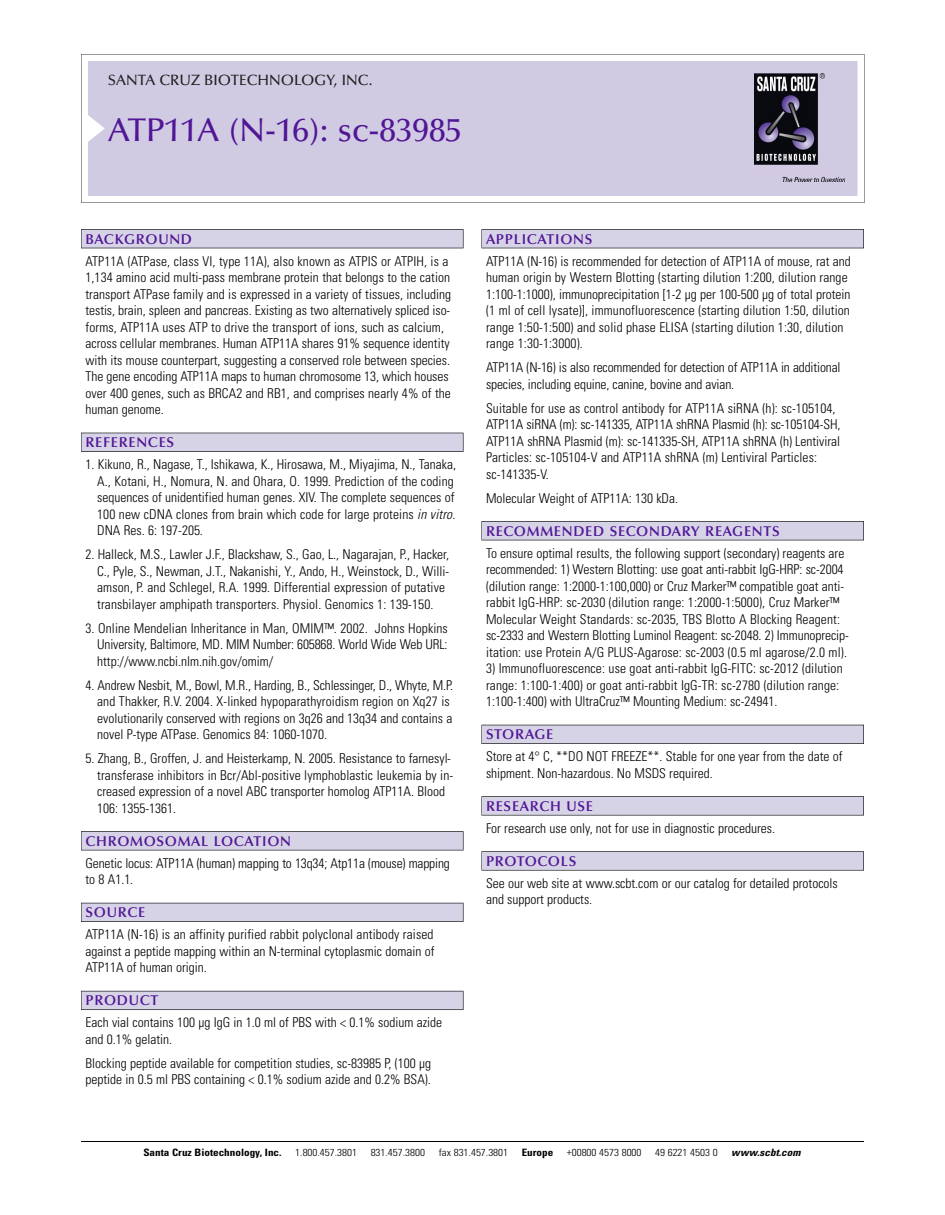
<style>
.page{position:relative;width:945px;height:1215px;background:#fff}
.page>*{position:absolute;margin:0;border:0;box-sizing:border-box;transform-origin:0 0}
.t1{font:500 33px "Optima";color:#511695}
.t2{font:500 15px "Optima";color:#231f20}
.t3{font:600 14.25px "Optima";letter-spacing:.05em;color:#511695}
.t4{font:300 condensed 13.5px/16.5px "Univers";color:#000}
.t5{font:300 condensed 10.2px "Univers";color:#000;scale:1.1 1}
.t6{font:700 condensed 10.2px "Univers";color:#000;scale:1.1 1}
.t7{font:italic 700 condensed 10.2px "Univers";letter-spacing:.005em;color:#000;scale:1.1 1}
.s1{font-style:italic}
</style>
<div class="page">
<svg style="left:81px;top:54px;width:783px;height:149px"></svg>
<div style="left:88px;top:61px;width:769px;height:135px;background:#d1cae3"></div>
<img style="left:755px;top:74px;width:90px;height:108px">
<div style="left:81px;top:229px;width:382px;height:19px;background:#525156"></div>
<div style="left:81px;top:230px;width:382px;height:18px;background:#d7d3e7"></div>
<div style="left:81px;top:433px;width:382px;height:19px;background:#515055"></div>
<div style="left:81px;top:433px;width:382px;height:18px;background:#d7d3e7"></div>
<div style="left:81px;top:831px;width:382px;height:19px;background:#545357"></div>
<div style="left:81px;top:832px;width:382px;height:18px;background:#d7d3e7"></div>
<div style="left:81px;top:903px;width:382px;height:19px;background:#54535a"></div>
<div style="left:81px;top:903px;width:382px;height:18px;background:#d7d3e7"></div>
<div style="left:81px;top:991px;width:382px;height:19px;background:#5b5a62"></div>
<div style="left:81px;top:991px;width:382px;height:18px;background:#d7d3e7"></div>
<div style="left:482px;top:229px;width:382px;height:19px;background:#525156"></div>
<div style="left:482px;top:230px;width:381px;height:18px;background:#d7d3e7"></div>
<div style="left:482px;top:521px;width:382px;height:19px;background:#525155"></div>
<div style="left:482px;top:522px;width:381px;height:18px;background:#d7d3e7"></div>
<div style="left:482px;top:725px;width:382px;height:19px;background:#525158"></div>
<div style="left:482px;top:725px;width:381px;height:18px;background:#d7d3e7"></div>
<div style="left:482px;top:796px;width:382px;height:19px;background:#575759"></div>
<div style="left:482px;top:797px;width:381px;height:18px;background:#d7d3e7"></div>
<svg style="left:482px;top:851px;width:382px;height:20px"></svg>
<div style="left:482px;top:852px;width:381px;height:18px;background:#d7d3e7"></div>
<hr style="left:81px;top:1141px;width:783px;height:1px;background:#000">
<p class="t2" style="left:108px;top:74px;width:266px">SANTA CRUZ BIOTECHNOLOGY, INC.</p>
<h1 class="t1" style="left:108px;top:117px;width:356px">ATP11A (N-16): sc-83985</h1>
<p class="t3" style="left:86px;top:233px;width:108px">BACKGROUND</p>
<p class="t4" style="left:86px;top:254px;width:367px">ATP11A (ATPase, class VI, type 11A), also known as ATPIS or ATPIH, is a 1,134 amino acid multi-pass membrane protein that belongs to the cation transport ATPase family and is expressed in a variety of tissues, including testis, brain, spleen and pancreas. Existing as two alternatively spliced iso&shy;forms, ATP11A uses ATP to drive the transport of ions, such as calcium, across cellular membranes. Human ATP11A shares 91% sequence identity with its mouse counterpart, suggesting a conserved role between species.<br>The gene encoding ATP11A maps to human chromosome 13, which houses over 400 genes, such as BRCA2 and RB1, and comprises nearly 4% of the human genome.</p>
<p class="t3" style="left:86px;top:437px;width:90px">REFERENCES</p>
<p class="t4" style="left:97px;top:457px;width:360px;text-indent:-12px">1. Kikuno, R., Nagase, T., Ishikawa, K., Hirosawa, M., Miyajima, N., Tanaka, A., Kotani, H., Nomura, N. and Ohara, O. 1999. Prediction of the coding sequences of unidentified human genes. XIV. The complete sequences of 100 new cDNA clones from brain which code for large proteins <span class="s1">in vitro</span>.<br>DNA Res. 6: 197-205.</p>
<p class="t4" style="left:97px;top:547px;width:353px;text-indent:-12px">2. Halleck, M.S., Lawler J.F., Blackshaw, S., Gao, L., Nagarajan, P., Hacker, C., Pyle, S., Newman, J.T., Nakanishi, Y., Ando, H., Weinstock, D., Willi&shy;amson, P. and Schlegel, R.A. 1999. Differential expression of putative transbilayer amphipath transporters. Physiol. Genomics 1: 139-150.</p>
<p class="t4" style="left:97px;top:621px;width:352px;text-align:justify;text-indent:-12px">3. Online Mendelian Inheritance in Man, OMIM™. 2002. Johns Hopkins University, Baltimore, MD. MIM Number: 605868. World Wide Web URL: http://www.ncbi.nlm.nih.gov/omim/</p>
<p class="t4" style="left:97px;top:678px;width:358px;text-indent:-12px">4. Andrew Nesbit, M., Bowl, M.R., Harding, B., Schlessinger, D., Whyte, M.P. and Thakker, R.V. 2004. X-linked hypoparathyroidism region on Xq27 is evolutionarily conserved with regions on 3q26 and 13q34 and contains a novel P-type ATPase. Genomics 84: 1060-1070.</p>
<p class="t4" style="left:97px;top:751px;width:358px;text-indent:-12px">5. Zhang, B., Groffen, J. and Heisterkamp, N. 2005. Resistance to farnesyl&shy;transferase inhibitors in Bcr/Abl-positive lymphoblastic leukemia by in&shy;creased expression of a novel ABC transporter homolog ATP11A. Blood 106: 1355-1361.</p>
<p class="t3" style="left:86px;top:835px;width:207px">CHROMOSOMAL LOCATION</p>
<p class="t4" style="left:86px;top:856px;width:366px">Genetic locus: ATP11A (human) mapping to 13q34; Atp11a (mouse) mapping to 8 A1.1.</p>
<p class="t3" style="left:86px;top:907px;width:61px">SOURCE</p>
<p class="t4" style="left:86px;top:927px;width:350px;text-align:justify">ATP11A (N-16) is an affinity purified rabbit polyclonal antibody raised against a peptide mapping within an N-terminal cytoplasmic domain of ATP11A of human origin.</p>
<p class="t3" style="left:86px;top:995px;width:74px">PRODUCT</p>
<p class="t4" style="left:86px;top:1015px;width:358px">Each vial contains 100 µg IgG in 1.0 ml of PBS with &lt; 0.1% sodium azide and 0.1% gelatin.</p>
<p class="t4" style="left:86px;top:1056px;width:347px">Blocking peptide available for competition studies, sc-83985 P, (100 µg peptide in 0.5 ml PBS containing &lt; 0.1% sodium azide and 0.2% BSA).</p>
<p class="t3" style="left:486px;top:233px;width:108px">APPLICATIONS</p>
<p class="t4" style="left:486px;top:254px;width:366px">ATP11A (N-16) is recommended for detection of ATP11A of mouse, rat and human origin by Western Blotting (starting dilution 1:200, dilution range 1:100-1:1000), immunoprecipitation [1-2 µg per 100-500 µg of total protein (1 ml of cell lysate)], immunofluorescence (starting dilution 1:50, dilution range 1:50-1:500) and solid phase ELISA (starting dilution 1:30, dilution range 1:30-1:3000).</p>
<p class="t4" style="left:486px;top:360px;width:356px">ATP11A (N-16) is also recommended for detection of ATP11A in additional species, including equine, canine, bovine and avian.</p>
<p class="t4" style="left:486px;top:401px;width:356px">Suitable for use as control antibody for ATP11A siRNA (h): sc-105104, ATP11A siRNA (m): sc-141335, ATP11A shRNA Plasmid (h): sc-105104-SH, ATP11A shRNA Plasmid (m): sc-141335-SH, ATP11A shRNA (h) Lentiviral Particles: sc-105104-V and ATP11A shRNA (m) Lentiviral Particles: sc-141335-V.</p>
<p class="t4" style="left:486px;top:491px;width:194px">Molecular Weight of ATP11A: 130 kDa.</p>
<p class="t3" style="left:486px;top:525px;width:295px">RECOMMENDED SECONDARY REAGENTS</p>
<p class="t4" style="left:486px;top:546px;width:364px">To ensure optimal results, the following support (secondary) reagents are recommended: 1) Western Blotting: use goat anti-rabbit IgG-HRP: sc-2004 (dilution range: 1:2000-1:100,000) or Cruz Marker™ compatible goat anti&shy;rabbit IgG-HRP: sc-2030 (dilution range: 1:2000-1:5000), Cruz Marker™ Molecular Weight Standards: sc-2035, TBS Blotto A Blocking Reagent: sc-2333 and Western Blotting Luminol Reagent: sc-2048. 2) Immunoprecip&shy;itation: use Protein A/G PLUS-Agarose: sc-2003 (0.5 ml agarose/2.0 ml).</p>
<p class="t4" style="left:486px;top:661px;width:358px">3) Immunofluorescence: use goat anti-rabbit IgG-FITC: sc-2012 (dilution range: 1:100-1:400) or goat anti-rabbit IgG-TR: sc-2780 (dilution range:<br>1:100-1:400) with UltraCruz™ Mounting Medium: sc-24941.</p>
<p class="t3" style="left:486px;top:729px;width:69px">STORAGE</p>
<p class="t4" style="left:486px;top:749px;width:358px">Store at 4° C, **DO NOT FREEZE**. Stable for one year from the date of shipment. Non-hazardous. No MSDS required.</p>
<p class="t3" style="left:486px;top:800px;width:109px">RESEARCH USE</p>
<p class="t4" style="left:486px;top:821px;width:290px">For research use only, not for use in diagnostic procedures.</p>
<p class="t3" style="left:486px;top:855px;width:92px">PROTOCOLS</p>
<p class="t4" style="left:486px;top:876px;width:353px">See our web site at www.scbt.com or our catalog for detailed protocols and support products.</p>
<p class="t6" style="left:143px;top:1148px;width:127px">Santa Cruz Biotechnology, Inc.</p>
<p class="t5" style="left:295px;top:1148px;width:58px">1.800.457.3801</p>
<p class="t5" style="left:371px;top:1148px;width:51px">831.457.3800</p>
<p class="t5" style="left:439px;top:1148px;width:65px">fax 831.457.3801</p>
<p class="t6" style="left:522px;top:1148px;width:30px">Europe</p>
<p class="t5" style="left:567px;top:1148px;width:69px">+00800 4573 8000</p>
<p class="t5" style="left:655px;top:1148px;width:58px">49 6221 4503 0</p>
<p class="t7" style="left:731px;top:1148px;width:64px">www.scbt.com</p>
</div>
